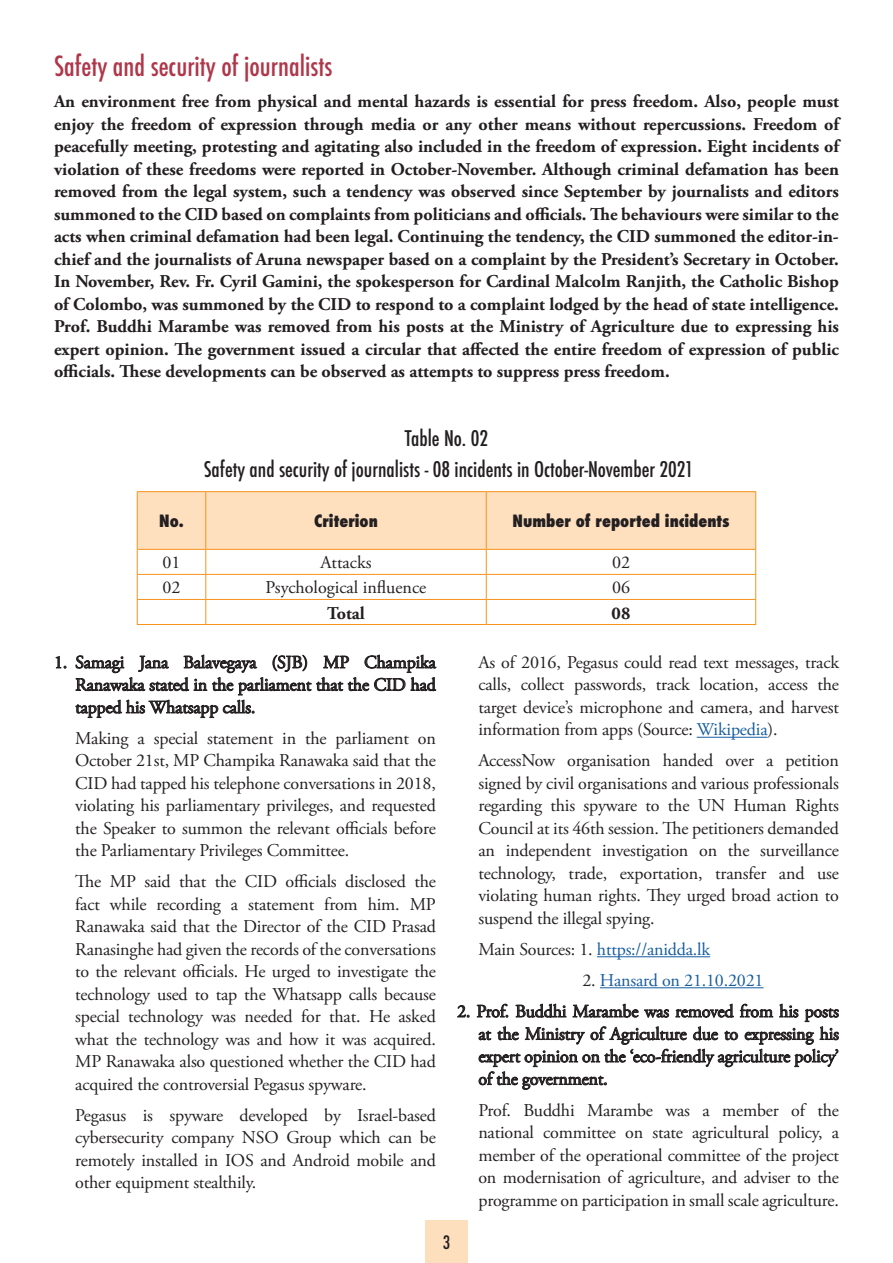
<style>
.page{position:relative;width:893px;height:1263px;background:#fff}
.page>*{position:absolute;margin:0;border:0;box-sizing:border-box;transform-origin:0 0}
.t1{font:500 condensed 27px "Futura";color:#af374a}
.t2{font:500 condensed 21px/31px "Futura";color:#231f20;text-align:center}
.t3{font:18px/22.5px "Adobe Garamond Pro";letter-spacing:-.01em;color:#231f20;text-align:justify}
.t4{font:700 18px/22.5px "Adobe Garamond Pro";color:#231f20;text-align:justify}
.t5{font:18px "Adobe Garamond Pro";letter-spacing:-.01em;color:#175d9e}
.t6{font:500 condensed 18px "Futura";color:#231f20}
.t7{font:800 condensed 16.5px "Futura";color:#231f20}
.s1{color:#175d9e}
.s2{color:#231f20}
</style>
<div class="page">
<div style="left:425px;top:1220px;width:43px;height:43px;background:#fddfbe"></div>
<hr style="left:137px;top:491px;width:69px;height:1px;background:#f7931d">
<hr style="left:206px;top:491px;width:280px;height:1px;background:#f7931d">
<hr style="left:486px;top:491px;width:270px;height:1px;background:#f7931d">
<svg style="left:137px;top:492px;width:619px;height:132px"></svg>
<hr style="left:137px;top:624px;width:69px;height:1px;background:#f7931d">
<hr style="left:206px;top:624px;width:280px;height:1px;background:#f7931d">
<hr style="left:486px;top:624px;width:270px;height:1px;background:#f7931d">
<svg style="left:56px;top:656px;width:10px;height:12px"></svg>
<svg style="left:76px;top:654px;width:360px;height:65px"></svg>
<hr style="left:697px;top:737px;width:70px;height:1px;background:#175d9e">
<hr style="left:597px;top:956px;width:113px;height:1px;background:#175d9e">
<hr style="left:600px;top:987px;width:164px;height:1px;background:#175d9e">
<svg style="left:457px;top:1005px;width:12px;height:12px"></svg>
<svg style="left:477px;top:1003px;width:362px;height:86px"></svg>
<h1 class="t1" style="left:54px;top:49px;width:280px">Safety and security of journalists</h1>
<p class="t4" style="left:54px;top:91px;width:786px">An environment free from physical and mental hazards is essential for press freedom. Also, people must enjoy the freedom of expression through media or any other means without repercussions. Freedom of peacefully meeting, protesting and agitating also included in the freedom of expression. Eight incidents of violation of these freedoms were reported in October-November. Although criminal defamation has been removed from the legal system, such a tendency was observed since September by journalists and editors summoned to the CID based on complaints from politicians and officials. The behaviours were similar to the acts when criminal defamation had been legal. Continuing the tendency, the CID summoned the editor-in&shy;chief and the journalists of Aruna newspaper based on a complaint by the President’s Secretary in October.<br>In November, Rev. Fr. Cyril Gamini, the spokesperson for Cardinal Malcolm Ranjith, the Catholic Bishop of Colombo, was summoned by the CID to respond to a complaint lodged by the head of state intelligence.<br>Prof. Buddhi Marambe was removed from his posts at the Ministry of Agriculture due to expressing his expert opinion. The government issued a circular that affected the entire freedom of expression of public officials. These developments can be observed as attempts to suppress press freedom.</p>
<p class="t2" style="left:204px;top:423px;width:491px">Table No. 02<br>Safety and security of journalists - 08 incidents in October-November 2021</p>
<p class="t7" style="left:159px;top:510px;width:26px">No.</p>
<p class="t7" style="left:314px;top:510px;width:65px">Criterion</p>
<p class="t7" style="left:512px;top:510px;width:219px">Number of reported incidents</p>
<p class="t3" style="left:162px;top:552px;width:19px">01</p>
<p class="t3" style="left:320px;top:552px;width:53px">Attacks</p>
<p class="t3" style="left:612px;top:552px;width:19px">02</p>
<p class="t3" style="left:162px;top:577px;width:19px">02</p>
<p class="t3" style="left:266px;top:577px;width:162px">Psychological influence</p>
<p class="t3" style="left:612px;top:577px;width:19px">06</p>
<p class="t4" style="left:327px;top:602px;width:39px">Total</p>
<p class="t4" style="left:612px;top:602px;width:20px">08</p>
<p class="t3" style="left:75px;top:652px;width:362px;text-indent:-21px">1. Samagi Jana Balavegaya (SJB) MP Champika Ranawaka stated in the parliament that the CID had tapped his Whatsapp calls.</p>
<p class="t3" style="left:75px;top:728px;width:362px">Making a special statement in the parliament on October 21st, MP Champika Ranawaka said that the CID had tapped his telephone conversations in 2018, violating his parliamentary privileges, and requested the Speaker to summon the relevant officials before the Parliamentary Privileges Committee.</p>
<p class="t3" style="left:75px;top:871px;width:362px">The MP said that the CID officials disclosed the fact while recording a statement from him. MP Ranawaka said that the Director of the CID Prasad Ranasinghe had given the records of the conversations to the relevant officials. He urged to investigate the technology used to tap the Whatsapp calls because special technology was needed for that. He asked what the technology was and how it was acquired.<br>MP Ranawaka also questioned whether the CID had acquired the controversial Pegasus spyware.</p>
<p class="t3" style="left:75px;top:1105px;width:362px">Pegasus is spyware developed by Israel-based cybersecurity company NSO Group which can be remotely installed in IOS and Android mobile and other equipment stealthily.</p>
<p class="t3" style="left:478px;top:652px;width:362px">As of 2016, Pegasus could read text messages, track calls, collect passwords, track location, access the target device’s microphone and camera, and harvest information from apps (Source: <span class="s1">Wikipedia</span>).</p>
<p class="t3" style="left:478px;top:750px;width:362px">AccessNow organisation handed over a petition signed by civil organisations and various professionals regarding this spyware to the UN Human Rights Council at its 46th session. The petitioners demanded an independent investigation on the surveillance technology, trade, exportation, transfer and use violating human rights. They urged broad action to suspend the illegal spying.</p>
<p class="t5" style="left:478px;top:938px;width:233px"><span class="s2">Main Sources: 1.</span> https://anidda.lk</p>
<p class="t5" style="left:582px;top:969px;width:183px"><span class="s2">2.</span> Hansard on 21.10.2021</p>
<p class="t3" style="left:478px;top:1001px;width:362px;text-indent:-21px">2. Prof. Buddhi Marambe was removed from his posts at the Ministry of Agriculture due to expressing his expert opinion on the ‘eco-friendly agriculture policy’ of the government.</p>
<p class="t3" style="left:478px;top:1099px;width:362px">Prof. Buddhi Marambe was a member of the national committee on state agricultural policy, a member of the operational committee of the project on modernisation of agriculture, and adviser to the programme on participation in small scale agriculture.</p>
<p class="t6" style="left:443px;top:1230px;width:9px">3</p>
</div>
